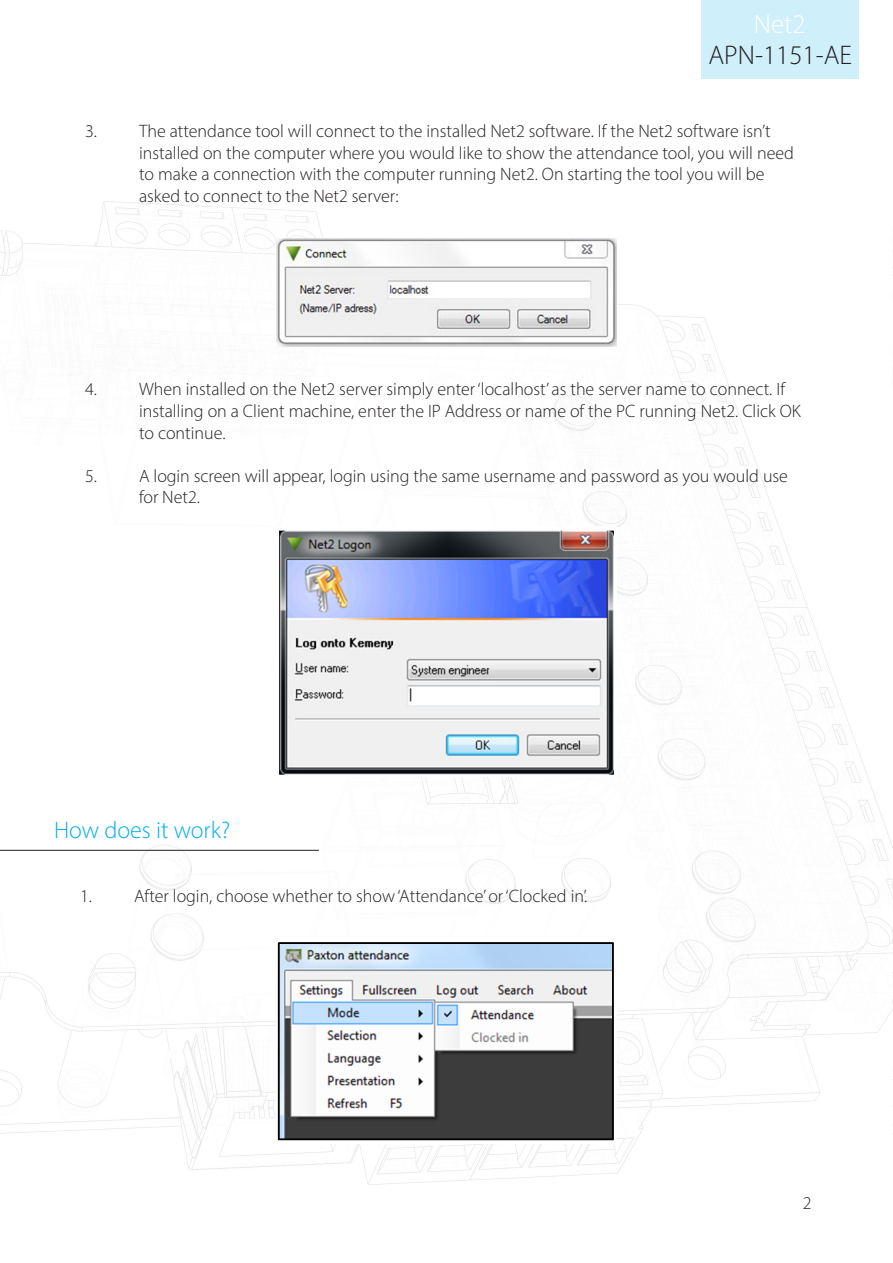
<style>
.page{position:relative;width:893px;height:1263px;background:#fff}
.page>*{position:absolute;margin:0;border:0;box-sizing:border-box;transform-origin:0 0}
.t1{font:300 27px "Myriad Pro";color:#231f20}
.t2{font:300 27px "Myriad Pro";color:#fff}
.Section_title{font:300 24px "Myriad Pro";color:#00aeef}
.Text{font:300 18px/21.6px "Myriad Pro";color:#231f20}
</style>
<div class="page">
<img style="left:0;top:201px;width:893px;height:984px">
<div style="left:702px;top:0;width:157px;height:79px;background:#cfeffb"></div>
<img style="left:276px;top:238px;width:341px;height:109px">
<img style="left:276px;top:527px;width:341px;height:249px">
<img style="left:276px;top:940px;width:341px;height:203px">
<hr style="left:0;top:850px;width:319px;height:1px;background:#231f20">
<h1 class="t2" style="left:754px;top:8px;width:53px">Net2</h1>
<h1 class="t1" style="left:708px;top:39px;width:145px">APN-1151-AE</h1>
<p class="Text" style="left:139px;top:120px;width:656px;text-indent:-54px">3. The attendance tool will connect to the installed Net2 software. If the Net2 software isn’t installed on the computer where you would like to show the attendance tool, you will need to make a connection with the computer running Net2. On starting the tool you will be asked to connect to the Net2 server:</p>
<p class="Text" style="left:139px;top:378px;width:663px;text-indent:-54px">4. When installed on the Net2 server simply enter ‘localhost’ as the server name to connect. If installing on a Client machine, enter the IP Address or name of the PC running Net2. Click OK to continue.</p>
<p class="Text" style="left:139px;top:465px;width:650px;text-indent:-54px">5. A login screen will appear, login using the same username and password as you would use for Net2.</p>
<p class="Section_title" style="left:54px;top:815px;width:178px">How does it work?</p>
<p class="Text" style="left:80px;top:884px;width:509px">1. After login, choose whether to show ‘Attendance’ or ‘Clocked in’.</p>
<p class="Text" style="left:803px;top:1192px;width:10px">2</p>
</div>
